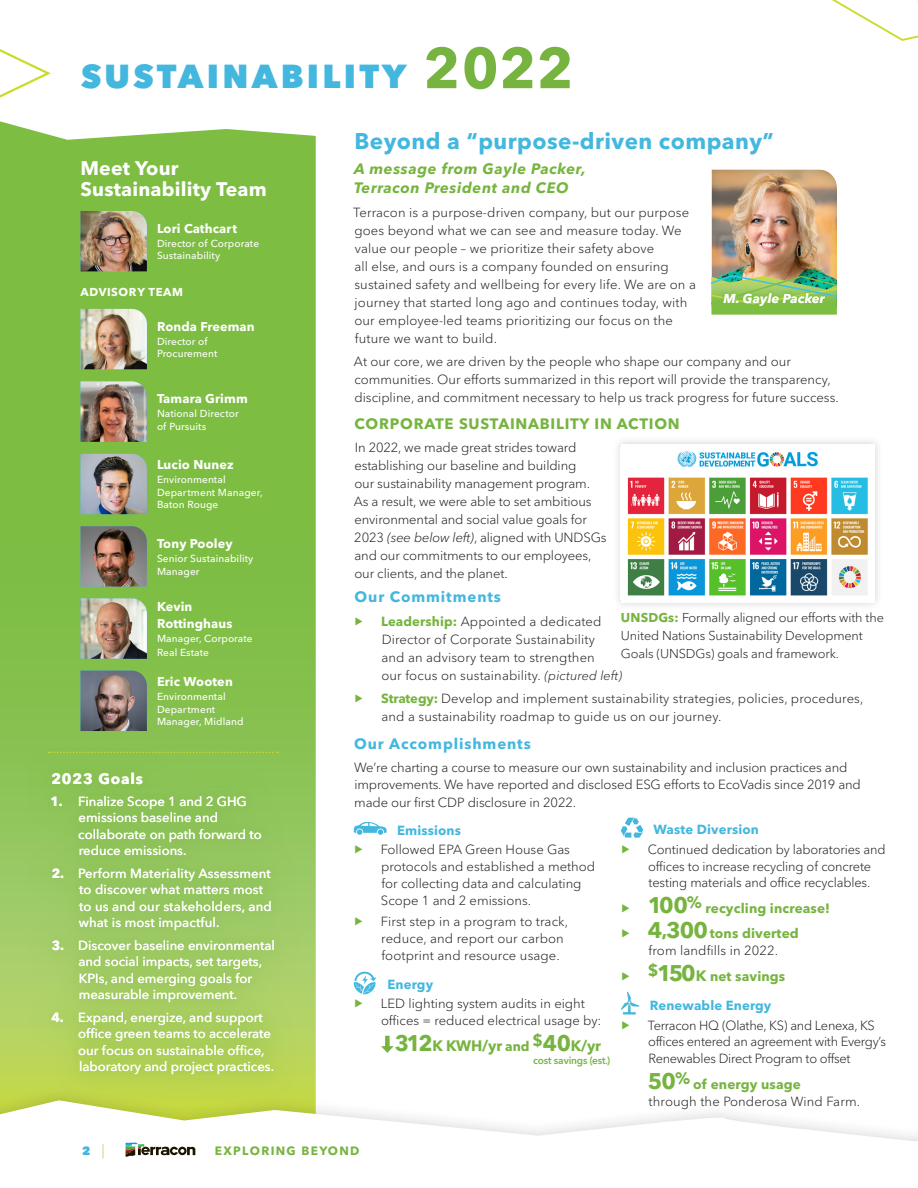
<style>
.page{position:relative;width:918px;height:1188px;background:#fff}
.page>*{position:absolute;margin:0;border:0;box-sizing:border-box;transform-origin:0 0}
.t1{font:800 33px "Avenir Next LT Pro";letter-spacing:.1em;color:#44b7df}
.t2{font:700 22.5px "Avenir Next LT Pro";letter-spacing:.02em;color:#44b7df}
.t3{font:700 19.5px/21px "Avenir Next LT Pro";letter-spacing:.01em;color:#fff}
.t4{font:700 15px "Avenir Next LT Pro";letter-spacing:.05em;color:#76b43f}
.t5{font:italic 700 15px/19.5px "Avenir Next LT Pro";letter-spacing:.04em;color:#76b43f}
.t6{font:700 15px "Avenir Next LT Pro";letter-spacing:.06em;color:#44b7df}
.t7{font:700 15px "Avenir Next LT Pro";letter-spacing:.06em;color:#fff}
.t8{font:700 13.5px "Avenir Next LT Pro";letter-spacing:.01em;color:#76b43f}
.t9{font:300 13.2px/18px "Avenir Next LT Pro";color:#231f20}
.t10{font:500 13.2px/16.5px "Avenir Next LT Pro";color:#fff}
.t11{font:300 13.2px/16.8px "Avenir Next LT Pro";letter-spacing:-.02em;color:#231f20}
.t12{font:700 13.2px "Avenir Next LT Pro";letter-spacing:.01em;color:#44b7df}
.t13{font:italic 700 12.9px "Avenir Next LT Pro";letter-spacing:.02em;color:#fff}
.t14{font:300 12.75px/18px "Avenir Next LT Pro";letter-spacing:-.01em;color:#231f20}
.t15{font:700 12.75px/16.5px "Avenir Next LT Pro";letter-spacing:.01em;color:#fff}
.t16{font:700 12px "Avenir Next LT Pro";letter-spacing:.11em;color:#76b43f}
.t17{font:800 12px "Avenir Next LT Pro";color:#44b7df}
.t18{font:700 11.4px "Avenir Next LT Pro";letter-spacing:.05em;color:#fff}
.t19{font:600 10.5px "Avenir Next LT Pro";letter-spacing:-.015em;color:#76b43f;scale:.96 1}
.t20{font:500 10.2px/12.8px "Avenir Next LT Pro";letter-spacing:.01em;color:#fff}
.s1{font-weight:700;font-size:57px;color:#76b43f}
.s2{font-weight:700}
.s3{font-style:italic}
.s4{font-weight:700;color:#76b43f}
.s5{font-style:italic;font-size:12.75px}
.s6{font-size:22.5px}
.s7{font-size:13.5px}
.s8{font-size:9px}
.s9{font-size:18px}
.s10{font-size:15px}
.s11{font-weight:300;font-size:14.4px;color:#b2c326}
</style>
<div class="page">
<svg style="left:0;top:121px;width:316px;height:965px;background:#83bf4a"></svg>
<div style="left:711px;top:167px;width:128px;height:142px;background:#231f20;opacity:.2"></div>
<img style="left:711px;top:268px;width:126px;height:47px">
<div style="left:721px;top:290px;width:107px;height:19px;background:#7cbd42;opacity:.75"></div>
<svg style="left:0;top:1100px;width:918px;height:57px"></svg>
<svg style="left:832px;top:0;width:86px;height:41px"></svg>
<svg style="left:0;top:49px;width:51px;height:49px"></svg>
<div style="left:613px;top:436px;width:271px;height:175px;background:#231f20;opacity:.2"></div>
<div style="left:621px;top:444px;width:254px;height:159px;background:#fff"></div>
<img style="left:627px;top:451px;width:241px;height:145px">
<div style="left:23px;top:744px;width:280px;height:358px;background:#76b43f;opacity:.3"></div>
<svg style="left:354px;top:822px;width:33px;height:13px"></svg>
<svg style="left:621px;top:818px;width:22px;height:21px"></svg>
<svg style="left:621px;top:992px;width:18px;height:23px"></svg>
<svg style="left:48px;top:752px;width:230px;height:1px"></svg>
<div style="left:385px;top:1036px;width:5px;height:11px;background:#76b43f"></div>
<svg style="left:381px;top:1046px;width:13px;height:7px"></svg>
<svg style="left:126px;top:1143px;width:69px;height:14px"></svg>
<img style="left:81px;top:211px;width:66px;height:60px">
<img style="left:81px;top:309px;width:66px;height:60px">
<img style="left:81px;top:454px;width:66px;height:60px">
<img style="left:81px;top:526px;width:66px;height:61px">
<img style="left:81px;top:381px;width:66px;height:61px">
<img style="left:81px;top:598px;width:66px;height:61px">
<img style="left:81px;top:671px;width:66px;height:60px">
<svg style="left:354px;top:972px;width:22px;height:23px"></svg>
<p class="t1" style="left:81px;top:56px;width:494px">SUSTAINABILITY <span class="s1">2022</span></p>
<p class="t3" style="left:81px;top:157px;width:188px">Meet Your<br>Sustainability Team</p>
<p class="t15" style="left:157px;top:220px;width:82px">Lori Cathcart</p>
<p class="t20" style="left:157px;top:237px;width:104px">Director of Corporate<br>Sustainability</p>
<p class="t18" style="left:81px;top:285px;width:104px">ADVISORY TEAM</p>
<p class="t15" style="left:157px;top:318px;width:99px">Ronda Freeman</p>
<p class="t20" style="left:157px;top:335px;width:62px">Director of<br>Procurement</p>
<p class="t15" style="left:157px;top:390px;width:92px">Tamara Grimm</p>
<p class="t20" style="left:157px;top:407px;width:83px">National Director of Pursuits</p>
<p class="t15" style="left:157px;top:456px;width:78px">Lucio Nunez</p>
<p class="t20" style="left:157px;top:473px;width:107px">Environmental<br>Department Manager,<br>Baton Rouge</p>
<p class="t15" style="left:157px;top:535px;width:77px">Tony Pooley</p>
<p class="t20" style="left:157px;top:552px;width:98px">Senior Sustainability<br>Manager</p>
<p class="t15" style="left:157px;top:598px;width:77px">Kevin<br>Rottinghaus</p>
<p class="t20" style="left:157px;top:631px;width:97px;line-height:14px">Manager, Corporate<br>Real Estate</p>
<p class="t15" style="left:157px;top:673px;width:77px">Eric Wooten</p>
<p class="t20" style="left:157px;top:690px;width:88px">Environmental<br>Department<br>Manager, Midland</p>
<p class="t7" style="left:51px;top:769px;width:93px">2023 Goals</p>
<p class="t10" style="left:78px;top:793px;width:185px;text-indent:-28px"><span class="s2">1.</span> Finalize Scope 1 and 2 GHG emissions baseline and collaborate on path forward to reduce emissions.</p>
<p class="t10" style="left:79px;top:865px;width:195px;text-indent:-27px"><span class="s2">2.</span> Perform Materiality Assessment to discover what matters most to us and our stakeholders, and what is most impactful.</p>
<p class="t10" style="left:79px;top:937px;width:198px;text-indent:-27px"><span class="s2">3.</span> Discover baseline environmental and social impacts, set targets,<br>KPIs, and emerging goals for measurable improvement.</p>
<p class="t10" style="left:78px;top:1009px;width:197px;text-indent:-27px"><span class="s2">4.</span> Expand, energize, and support office green teams to accelerate our focus on sustainable office, laboratory and project practices.</p>
<p class="t2" style="left:354px;top:127px;width:421px">Beyond a “purpose-driven company”</p>
<p class="t5" style="left:354px;top:159px;width:233px">A message from Gayle Packer,<br>Terracon President and CEO</p>
<p class="t9" style="left:353px;top:203px;width:344px">Terracon is a purpose-driven company, but our purpose goes beyond what we can see and measure today. We value our people – we prioritize their safety above<br>all else, and ours is a company founded on ensuring sustained safety and wellbeing for every life. We are on a journey that started long ago and continues today, with our employee-led teams prioritizing our focus on the future we want to build.</p>
<p class="t9" style="left:354px;top:353px;width:486px">At our core, we are driven by the people who shape our company and our communities. Our efforts summarized in this report will provide the transparency, discipline, and commitment necessary to help us track progress for future success.</p>
<p class="t4" style="left:355px;top:414px;width:327px">CORPORATE SUSTAINABILITY IN ACTION</p>
<p class="t9" style="left:354px;top:438px;width:254px">In 2022, we made great strides toward establishing our baseline and building<br>our sustainability management program.<br>As a result, we were able to set ambitious environmental and social value goals for 2023 <span class="s3">(see below left)</span>, aligned with UNDSGs and our commitments to our employees, our clients, and the planet.</p>
<p class="t6" style="left:355px;top:588px;width:148px">Our Commitments</p>
<p class="t9" style="left:381px;top:612px;width:243px"><span class="s4">Leadership:</span> Appointed a dedicated Director of Corporate Sustainability<br>and an advisory team to strengthen<br>our focus on sustainability. <span class="s5">(pictured left)</span></p>
<p class="t9" style="left:381px;top:689px;width:484px"><span class="s4">Strategy:</span> Develop and implement sustainability strategies, policies, procedures, and a sustainability roadmap to guide us on our journey.</p>
<p class="t13" style="left:723px;top:290px;width:103px">M. Gayle Packer</p>
<p class="t14" style="left:621px;top:609px;width:265px"><span class="s4">UNSDGs:</span> Formally aligned our efforts with the<br>United Nations Sustainability Development<br>Goals (UNSDGs) goals and framework.</p>
<p class="t6" style="left:354px;top:735px;width:178px">Our Accomplishments</p>
<p class="t9" style="left:354px;top:758px;width:508px;line-height:17.4px">We’re charting a course to measure our own sustainability and inclusion practices and improvements. We have reported and disclosed ESG efforts to EcoVadis since 2019 and made our first CDP disclosure in 2022.</p>
<p class="t12" style="left:397px;top:822px;width:65px">Emissions</p>
<p class="t9" style="left:381px;top:841px;width:216px;line-height:16.8px">Followed EPA Green House Gas protocols and established a method for collecting data and calculating<br>Scope 1 and 2 emissions.</p>
<p class="t9" style="left:381px;top:913px;width:189px;line-height:16.8px">First step in a program to track, reduce, and report our carbon footprint and resource usage.</p>
<p class="t12" style="left:388px;top:976px;width:47px">Energy</p>
<p class="t9" style="left:381px;top:995px;width:222px;line-height:16.8px">LED lighting system audits in eight offices = reduced electrical usage by:</p>
<p class="t4" style="left:395px;top:1036px;width:208px"><span class="s6">312</span>K KWH/yr <span class="s7">and</span> <sup>$</sup><span class="s6">40</span>K/yr</p>
<p class="t19" style="left:533px;top:1054px;width:82px">cost savings (est<span class="s8">.</span>)</p>
<p class="t12" style="left:654px;top:821px;width:107px">Waste Diversion</p>
<p class="t9" style="left:648px;top:841px;width:239px;line-height:16.8px">Continued dedication by laboratories and offices to increase recycling of concrete testing materials and office recyclables.</p>
<p class="t8" style="left:648px;top:900px;width:184px"><span class="s6">100</span><sup>%</sup> recycling increase!</p>
<p class="t8" style="left:648px;top:925px;width:152px"><span class="s6">4</span><span class="s9">,</span><span class="s6">300</span>tons diverted</p>
<p class="t9" style="left:648px;top:942px;width:131px">from landfills in 2022.</p>
<p class="t8" style="left:648px;top:968px;width:139px"><sup>$</sup><span class="s6">150</span><span class="s10">K</span> net savings</p>
<p class="t12" style="left:650px;top:997px;width:123px">Renewable Energy</p>
<p class="t11" style="left:648px;top:1017px;width:240px">Terracon HQ (Olathe, KS) and Lenexa, KS offices entered an agreement with Evergy’s<br>Renewables Direct Program to offset</p>
<p class="t8" style="left:648px;top:1076px;width:154px"><span class="s6">50</span><sup>%</sup> of energy usage</p>
<p class="t9" style="left:649px;top:1092px;width:213px">through the Ponderosa Wind Farm.</p>
<p class="t17" style="left:82px;top:1143px;width:24px">2 <span class="s11">|</span></p>
<p class="t16" style="left:215px;top:1144px;width:146px">EXPLORING BEYOND</p>
</div>
